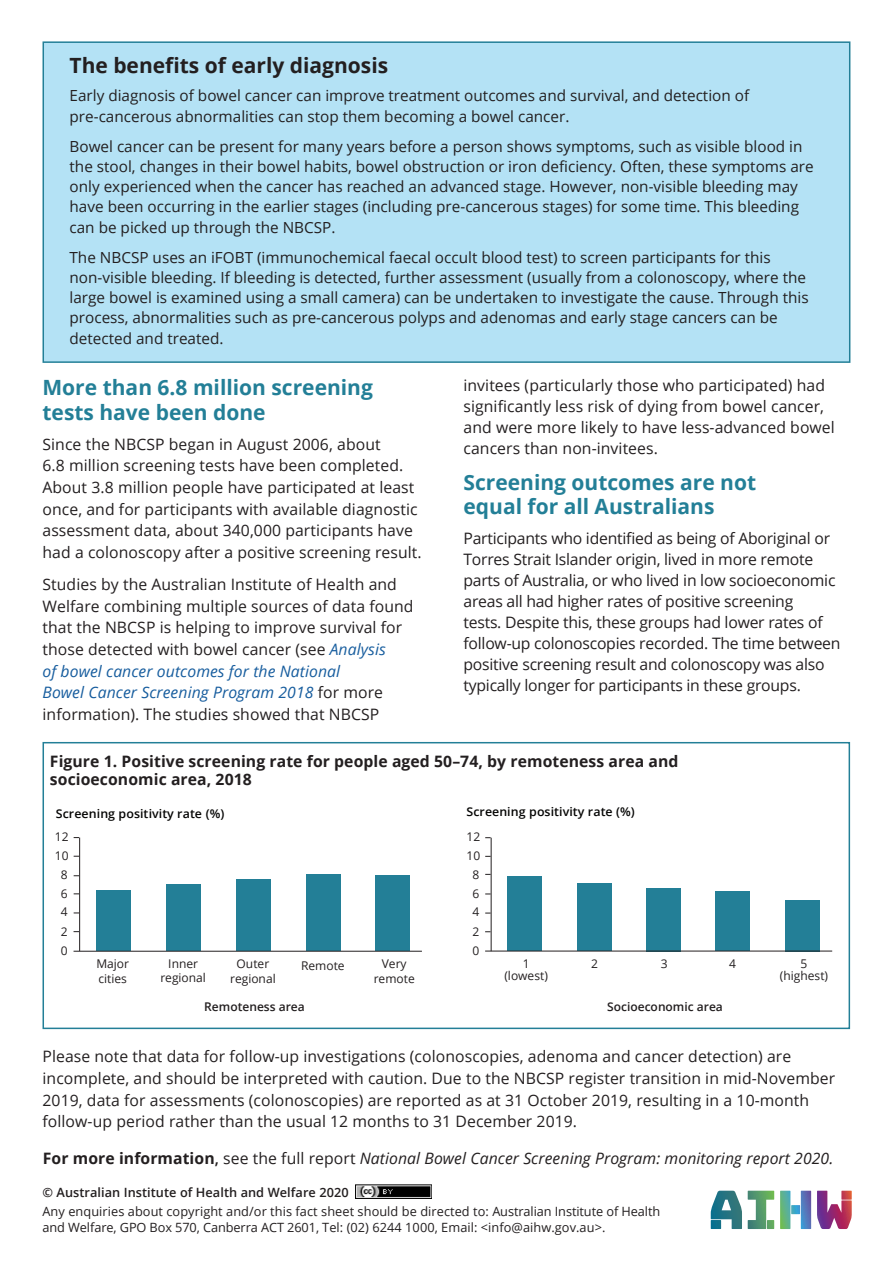
<style>
.page{position:relative;width:893px;height:1263px;background:#fff}
.page>*{position:absolute;margin:0;border:0;box-sizing:border-box;transform-origin:0 0}
.Head_2{font:700 21px/25.2px "Open Sans";color:#237f97}
.Head_2-2{font:700 21px "Open Sans";color:#231f20}
.Body_text{font:15.75px/21.6px "Open Sans";letter-spacing:.005em;color:#231f20}
.Body_text-2{font:15.75px/21px "Open Sans";letter-spacing:-.015em;color:#231f20}
.Body_text-3{font:italic 15.75px "Open Sans";letter-spacing:.005em;color:#231f20}
.Body_text-4{font:700 15.75px/18px "Open Sans";letter-spacing:.005em;color:#231f20}
.Body_text-5{font:15.3px/20.2px "Open Sans";color:#231f20}
.Body_text-6{font:12.75px/16.5px "Open Sans";letter-spacing:.005em;color:#231f20}
.Head_3{font:600 12.75px "Open Sans";letter-spacing:.005em;color:#231f20}
.t1{font:600 12.15px "Open Sans";letter-spacing:.005em;color:#050504}
.t2{font:12px/19px "Open Sans";color:#231f20;text-align:center}
.t3{font:600 12px "Open Sans";color:#231f20}
.s1{font-style:italic;color:#175d9e}
.s2{font-weight:700;font-style:normal}
.s3{font-weight:600;font-style:normal}
.s4{font-style:normal}
</style>
<div class="page">
<img style="left:355px;top:1184px;width:76px;height:14px">
<svg style="left:711px;top:1191px;width:31px;height:38px"></svg>
<svg style="left:748px;top:1191px;width:26px;height:38px"></svg>
<svg style="left:780px;top:1191px;width:31px;height:38px"></svg>
<svg style="left:817px;top:1191px;width:35px;height:38px"></svg>
<div style="left:43px;top:42px;width:807px;height:320px;background:#b4e2f5"></div>
<div style="left:43px;top:41px;width:807px;height:322px;border:2px solid #237f97"></div>
<div style="left:507px;top:876px;width:35px;height:75px;background:#237f97"></div>
<div style="left:577px;top:883px;width:35px;height:68px;background:#237f97"></div>
<div style="left:646px;top:888px;width:35px;height:63px;background:#237f97"></div>
<div style="left:716px;top:891px;width:34px;height:60px;background:#237f97"></div>
<div style="left:785px;top:900px;width:35px;height:51px;background:#237f97"></div>
<div style="left:96px;top:891px;width:35px;height:60px;background:#237f97"></div>
<div style="left:166px;top:885px;width:35px;height:66px;background:#237f97"></div>
<div style="left:236px;top:879px;width:35px;height:72px;background:#237f97"></div>
<div style="left:306px;top:874px;width:34px;height:77px;background:#237f97"></div>
<div style="left:375px;top:875px;width:35px;height:76px;background:#237f97"></div>
<hr style="left:79px;top:837px;width:1px;height:114px;background:#231f20">
<hr style="left:74px;top:951px;width:348px;height:1px;background:#231f20">
<hr style="left:491px;top:838px;width:1px;height:113px;background:#231f20">
<hr style="left:485px;top:951px;width:347px;height:1px;background:#231f20">
<div style="left:43px;top:742px;width:807px;height:287px;border:2px solid #237f97"></div>
<p class="Head_2-2" style="left:70px;top:50px;width:320px">The benefits of early diagnosis</p>
<p class="Body_text-5" style="left:70px;top:85px;width:681px">Early diagnosis of bowel cancer can improve treatment outcomes and survival, and detection of pre-cancerous abnormalities can stop them becoming a bowel cancer.</p>
<p class="Body_text-5" style="left:70px;top:136px;width:746px">Bowel cancer can be present for many years before a person shows symptoms, such as visible blood in the stool, changes in their bowel habits, bowel obstruction or iron deficiency. Often, these symptoms are only experienced when the cancer has reached an advanced stage. However, non-visible bleeding may have been occurring in the earlier stages (including pre-cancerous stages) for some time. This bleeding can be picked up through the NBCSP.</p>
<p class="Body_text-5" style="left:70px;top:247px;width:741px">The NBCSP uses an iFOBT (immunochemical faecal occult blood test) to screen participants for this non-visible bleeding. If bleeding is detected, further assessment (usually from a colonoscopy, where the large bowel is examined using a small camera) can be undertaken to investigate the cause. Through this process, abnormalities such as pre-cancerous polyps and adenomas and early stage cancers can be detected and treated.</p>
<p class="Body_text" style="left:463px;top:374px;width:373px;line-height:21px">invitees (particularly those who participated) had significantly less risk of dying from bowel cancer, and were more likely to have less-advanced bowel cancers than non-invitees.</p>
<p class="Head_2" style="left:463px;top:470px;width:294px;line-height:24px">Screening outcomes are not equal for all Australians</p>
<p class="Body_text-2" style="left:463px;top:527px;width:379px">Participants who identified as being of Aboriginal or Torres Strait Islander origin, lived in more remote parts of Australia, or who lived in low socioeconomic areas all had higher rates of positive screening<br>tests. Despite this, these groups had lower rates of follow-up colonoscopies recorded. The time between positive screening result and colonoscopy was also typically longer for participants in these groups.</p>
<p class="Head_2" style="left:43px;top:374px;width:332px">More than 6.8 million screening tests have been done</p>
<p class="Body_text" style="left:43px;top:433px;width:381px">Since the NBCSP began in August 2006, about<br>6.8 million screening tests have been completed.<br>About 3.8 million people have participated at least once, and for participants with available diagnostic assessment data, about 340,000 participants have had a colonoscopy after a positive screening result.</p>
<p class="Body_text" style="left:43px;top:573px;width:373px">Studies by the Australian Institute of Health and Welfare combining multiple sources of data found that the NBCSP is helping to improve survival for those detected with bowel cancer (see <span class="s1">Analysis<br>of bowel cancer outcomes for the National<br>Bowel Cancer Screening Program 2018</span> for more information). The studies showed that NBCSP</p>
<p class="Body_text-4" style="left:50px;top:752px;width:630px">Figure 1. Positive screening rate for people aged 50–74, by remoteness area and socioeconomic area, 2018</p>
<p class="t1" style="left:56px;top:805px;width:170px">Screening positivity rate (%)</p>
<p class="t1" style="left:466px;top:803px;width:170px">Screening positivity rate (%)</p>
<p class="t2" style="left:55px;top:827px;width:15px">12<br>10<br>8<br>6<br>4<br>2<br>0</p>
<p class="t2" style="left:467px;top:827px;width:15px">12<br>10<br>8<br>6<br>4<br>2<br>0</p>
<p class="t2" style="left:504px;top:957px;width:45px;line-height:12px">1 (lowest)</p>
<p class="t2" style="left:591px;top:954px;width:8px">2</p>
<p class="t2" style="left:661px;top:954px;width:8px">3</p>
<p class="t2" style="left:729px;top:954px;width:8px">4</p>
<p class="t2" style="left:780px;top:957px;width:50px;line-height:12px">5 (highest)</p>
<p class="t2" style="left:96px;top:956px;width:34px;line-height:14.4px;text-align:left">Major cities</p>
<p class="t2" style="left:160px;top:956px;width:47px;line-height:14.4px">Inner regional</p>
<p class="t2" style="left:230px;top:956px;width:47px;line-height:14.4px">Outer regional</p>
<p class="t2" style="left:301px;top:955px;width:45px">Remote</p>
<p class="t2" style="left:374px;top:956px;width:43px;line-height:14.4px">Very remote</p>
<p class="t3" style="left:204px;top:999px;width:102px">Remoteness area</p>
<p class="t3" style="left:607px;top:998px;width:117px">Socioeconomic area</p>
<p class="Body_text" style="left:43px;top:1045px;width:794px">Please note that data for follow-up investigations (colonoscopies, adenoma and cancer detection) are incomplete, and should be interpreted with caution. Due to the NBCSP register transition in mid-November 2019, data for assessments (colonoscopies) are reported as at 31 October 2019, resulting in a 10-month follow-up period rather than the usual 12 months to 31 December 2019.</p>
<p class="Body_text-3" style="left:43px;top:1148px;width:792px"><span class="s2">For more information</span><span class="s3">,</span> <span class="s4">see the full report</span> National Bowel Cancer Screening Program: monitoring report 2020.</p>
<p class="Head_3" style="left:43px;top:1183px;width:308px">© Australian Institute of Health and Welfare 2020</p>
<p class="Body_text-6" style="left:43px;top:1202px;width:619px">Any enquiries about copyright and/or this fact sheet should be directed to: Australian Institute of Health and Welfare, GPO Box 570, Canberra ACT 2601, Tel: (02) 6244 1000, Email: &lt;info@aihw.gov.au&gt;.</p>
</div>
